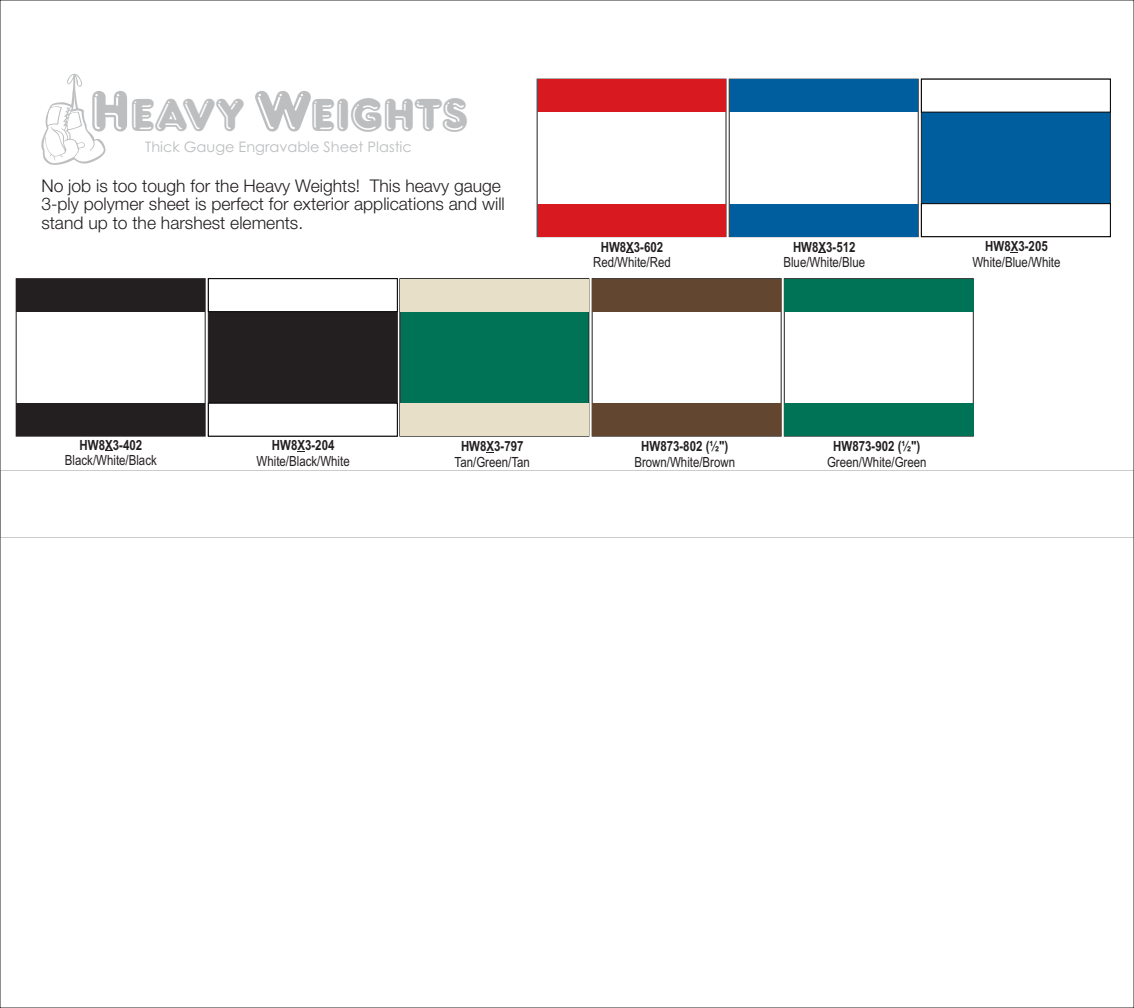
<style>
.page{position:relative;width:1134px;height:1008px;background:#fff}
.page>*{position:absolute;margin:0;border:0;box-sizing:border-box;transform-origin:0 0}
.t1{font:48.12px "Frankfurter Hig D";color:#bcbec0}
.t2{font:300 17.5px/18.7px "Helvetica Neue LT Std";color:#231f20}
.t3{font:14.53px "Century Gothic";color:#bcbec0}
.t4{font:14px "Arial Narrow";color:#231f20}
.t5{font:700 14px "Arial Narrow";color:#231f20}
.s1{font-size:60.2px}
</style>
<div class="page">
<div style="left:0;top:470px;width:1134px;height:68px;border:1px solid #ccc"></div>
<svg style="left:41px;top:74px;width:64px;height:91px"></svg>
<svg style="left:537px;top:79px;width:574px;height:158px"></svg>
<svg style="left:16px;top:278px;width:958px;height:159px"></svg>
<div style="left:400px;top:403px;width:189px;height:33px;background:#e8dfc9"></div>
<div style="left:400px;top:279px;width:189px;height:33px;background:#e8dfc9"></div>
<div style="left:784px;top:403px;width:189px;height:33px;background:#007356"></div>
<div style="left:784px;top:279px;width:189px;height:33px;background:#007356"></div>
<h1 class="t1" style="left:89px;top:86px;width:380px"><span class="s1">H</span>EAVY <span class="s1">W</span>EIGHTS</h1>
<p class="t3" style="left:145px;top:141px;width:268px">Thick Gauge Engravable Sheet Plastic</p>
<p class="t2" style="left:41px;top:179px;width:465px">No job is too tough for the Heavy Weights! This heavy gauge<br>3-ply polymer sheet is perfect for exterior applications and will stand up to the harshest elements.</p>
<p class="t5" style="left:601px;top:241px;width:64px">HW8X3-602</p>
<p class="t4" style="left:593px;top:257px;width:79px">Red/White/Red</p>
<p class="t5" style="left:793px;top:241px;width:64px">HW8X3-512</p>
<p class="t4" style="left:783px;top:257px;width:83px">Blue/White/Blue</p>
<p class="t5" style="left:985px;top:241px;width:64px">HW8X3-205</p>
<p class="t4" style="left:972px;top:257px;width:90px">White/Blue/White</p>
<p class="t5" style="left:80px;top:439px;width:64px">HW8X3-402</p>
<p class="t4" style="left:65px;top:455px;width:93px">Black/White/Black</p>
<p class="t5" style="left:272px;top:440px;width:64px">HW8X3-204</p>
<p class="t4" style="left:257px;top:456px;width:95px">White/Black/White</p>
<p class="t5" style="left:461px;top:441px;width:64px">HW8X3-797</p>
<p class="t4" style="left:455px;top:457px;width:77px">Tan/Green/Tan</p>
<p class="t5" style="left:641px;top:441px;width:89px">HW873-802 (½")</p>
<p class="t4" style="left:634px;top:457px;width:102px">Brown/White/Brown</p>
<p class="t5" style="left:833px;top:441px;width:89px">HW873-902 (½")</p>
<p class="t4" style="left:827px;top:457px;width:101px">Green/White/Green</p>
</div>
